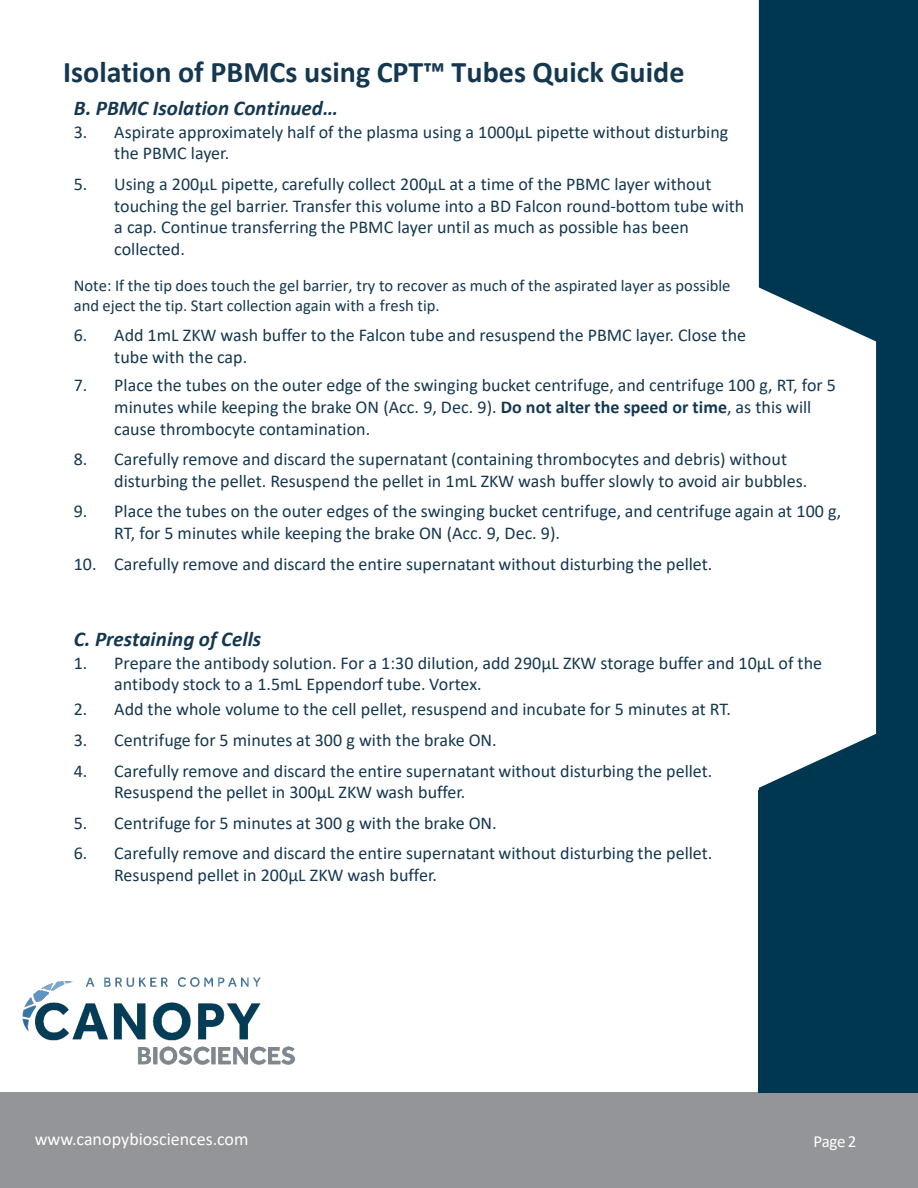
<style>
.page{position:relative;width:918px;height:1188px;background:#fff}
.page>*{position:absolute;margin:0;border:0;box-sizing:border-box;transform-origin:0 0}
.t1{font:700 30px "Calibri";color:#153850}
.t2{font:italic 700 21px "Calibri";color:#153850}
.t3{font:18px/21.6px "Calibri";color:#153850}
.t4{font:18px "Calibri";letter-spacing:-.005em;color:#fff}
.t5{font:16.95px "Calibri";color:#fff}
.t6{font:16.5px/19.8px "Calibri";color:#153850}
.s1{font-weight:700}
</style>
<div class="page">
<svg style="left:759px;top:0;width:139px;height:790px;fill:#003750"></svg>
<div style="left:0;top:1093px;width:918px;height:95px;background:#949598"></div>
<div style="left:898px;top:0;width:20px;height:790px;background:#003750"></div>
<div style="left:759px;top:790px;width:159px;height:303px;background:#003750"></div>
<img style="left:22px;top:977px;width:273px;height:88px">
<h2 class="t1" style="left:63px;top:51px;width:623px">Isolation of PBMCs using CPT™ Tubes Quick Guide</h2>
<p class="t2" style="left:74px;top:94px;width:266px">B. PBMC Isolation Continued…</p>
<p class="t3" style="left:114px;top:121px;width:615px;text-indent:-40px">3. Aspirate approximately half of the plasma using a 1000µL pipette without disturbing the PBMC layer.</p>
<p class="t3" style="left:114px;top:173px;width:632px;text-indent:-40px">5. Using a 200µL pipette, carefully collect 200µL at a time of the PBMC layer without touching the gel barrier. Transfer this volume into a BD Falcon round-bottom tube with a cap. Continue transferring the PBMC layer until as much as possible has been collected.</p>
<p class="t6" style="left:74px;top:275px;width:658px">Note: If the tip does touch the gel barrier, try to recover as much of the aspirated layer as possible and eject the tip. Start collection again with a fresh tip.</p>
<p class="t3" style="left:114px;top:324px;width:633px;text-indent:-40px">6. Add 1mL ZKW wash buffer to the Falcon tube and resuspend the PBMC layer. Close the tube with the cap.</p>
<p class="t3" style="left:114px;top:374px;width:723px;text-indent:-40px">7. Place the tubes on the outer edge of the swinging bucket centrifuge, and centrifuge 100 g, RT, for 5 minutes while keeping the brake ON (Acc. 9, Dec. 9). <span class="s1">Do not alter the speed or time</span>, as this will cause thrombocyte contamination.</p>
<p class="t3" style="left:114px;top:448px;width:695px;text-indent:-40px">8. Carefully remove and discard the supernatant (containing thrombocytes and debris) without disturbing the pellet. Resuspend the pellet in 1mL ZKW wash buffer slowly to avoid air bubbles.</p>
<p class="t3" style="left:114px;top:500px;width:729px;text-indent:-40px">9. Place the tubes on the outer edges of the swinging bucket centrifuge, and centrifuge again at 100 g,<br>RT, for 5 minutes while keeping the brake ON (Acc. 9, Dec. 9).</p>
<p class="t3" style="left:74px;top:552px;width:640px">10. Carefully remove and discard the entire supernatant without disturbing the pellet.</p>
<p class="t2" style="left:74px;top:624px;width:189px">C. Prestaining of Cells</p>
<p class="t3" style="left:114px;top:651px;width:709px;text-indent:-40px">1. Prepare the antibody solution. For a 1:30 dilution, add 290µL ZKW storage buffer and 10µL of the antibody stock to a 1.5mL Eppendorf tube. Vortex.</p>
<p class="t3" style="left:74px;top:698px;width:659px">2. Add the whole volume to the cell pellet, resuspend and incubate for 5 minutes at RT.</p>
<p class="t3" style="left:74px;top:729px;width:425px">3. Centrifuge for 5 minutes at 300 g with the brake ON.</p>
<p class="t3" style="left:114px;top:759px;width:600px;text-indent:-40px">4. Carefully remove and discard the entire supernatant without disturbing the pellet.<br>Resuspend the pellet in 300µL ZKW wash buffer.</p>
<p class="t3" style="left:74px;top:811px;width:425px">5. Centrifuge for 5 minutes at 300 g with the brake ON.</p>
<p class="t3" style="left:114px;top:842px;width:600px;text-indent:-40px">6. Carefully remove and discard the entire supernatant without disturbing the pellet.<br>Resuspend pellet in 200µL ZKW wash buffer.</p>
<p class="t4" style="left:35px;top:1127px;width:215px">www.canopybiosciences.com</p>
<p class="t5" style="left:813px;top:1130px;width:45px">Page 2</p>
</div>
